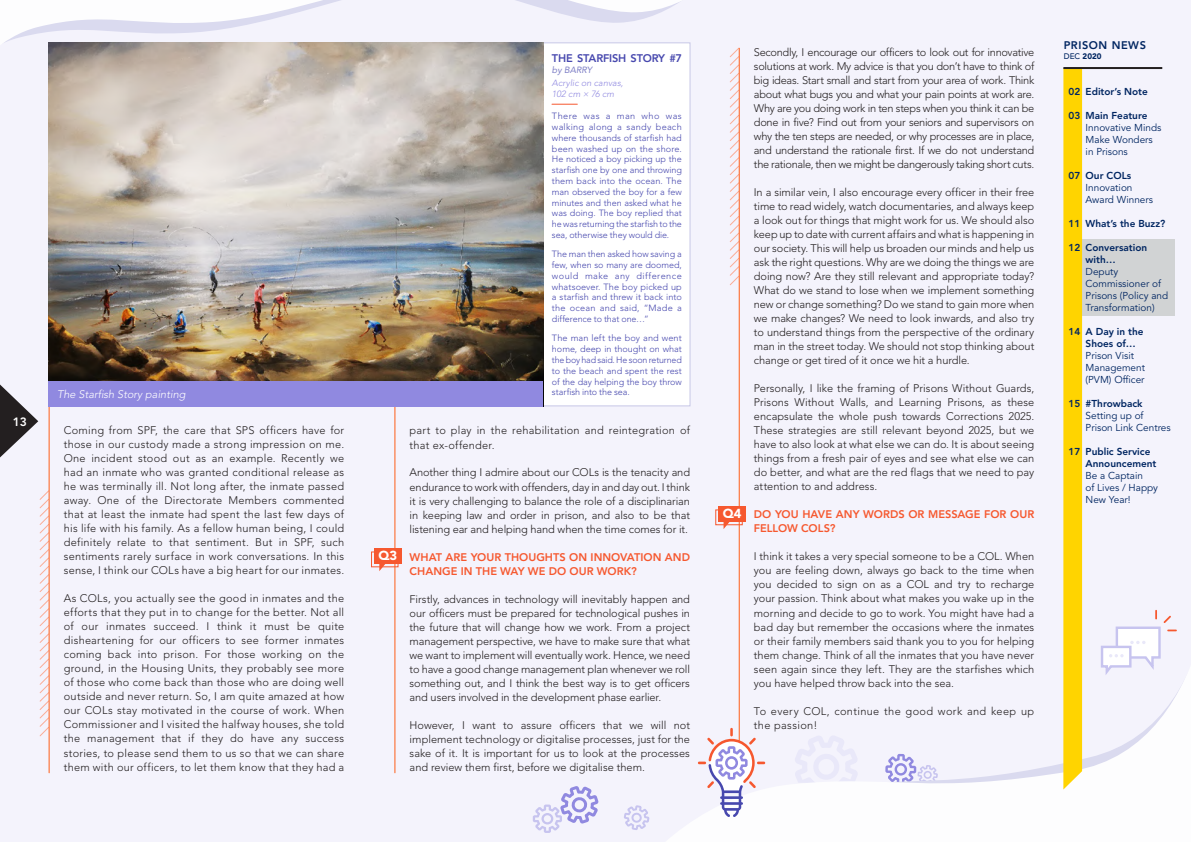
<style>
.page{position:relative;width:1191px;height:842px;background:#f4f3fc}
.page>*{position:absolute;margin:0;border:0;box-sizing:border-box;transform-origin:0 0}
.t1{font:900 13px "Avenir LT Std";color:#fff}
.t2{font:800 12px "Avenir LT Std";color:#fff}
.t3{font:300 11px/14px "Avenir LT Std";letter-spacing:.005em;color:#231f20;text-align:justify}
.t4{font:800 11px/14px "Avenir LT Std";color:#f6582f}
.t5{font:300 11px/14px "Avenir LT Std";letter-spacing:.03em;color:#231f20}
.t6{font:italic 300 11px "Avenir LT Std";color:#fff}
.t7{font:800 11px "Avenir LT Std";letter-spacing:-.02em;color:#4748ae}
.t8{font:800 11px "Avenir LT Std";letter-spacing:.05em;color:#002561}
.t9{font:10px/12px "Avenir LT Std";color:#002561}
.t10{font:800 10px/12px "Avenir LT Std";color:#002561}
.t11{font:300 9px/10.8px "Avenir LT Std";letter-spacing:-.005em;color:#4748ae;text-align:justify}
.t12{font:italic 300 9px/10.8px "Avenir LT Std";letter-spacing:.005em;color:#9089e0}
.t13{font:italic 9px "Avenir LT Std";letter-spacing:-.005em;color:#7e7fc6}
.t14{font:900 8px "Avenir LT Std";color:#002561}
.s1{font-weight:500}
</style>
<div class="page">
<hr style="left:394px;top:309px;width:1px;height:464px;background:#fe5e18">
<div style="left:79px;top:42px;width:611px;height:364px;background:#fff;border:1px solid #c8c8e7"></div>
<svg style="left:39px;top:489px;width:10px;height:248px"></svg>
<svg style="left:729px;top:47px;width:11px;height:239px"></svg>
<div style="left:371px;top:551px;width:27px;height:16px;border:1px solid #f6582f"></div>
<hr style="left:49px;top:309px;width:1px;height:464px;background:#fe5e18">
<hr style="left:738px;top:48px;width:1px;height:692px;background:#fe5e18">
<div style="left:374px;top:548px;width:28px;height:16px;background:#f6582f"></div>
<svg style="left:379px;top:564px;width:7px;height:7px"></svg>
<svg style="left:533px;top:786px;width:65px;height:47px"></svg>
<img style="left:49px;top:157px;width:494px;height:224px">
<div style="left:49px;top:381px;width:494px;height:25px;background:#9089e0"></div>
<svg style="left:631px;top:513px;width:548px;height:317px"></svg>
<svg style="left:698px;top:728px;width:67px;height:89px"></svg>
<svg style="left:48px;top:146px;width:643px;height:11px"></svg>
<svg style="left:4px;top:0;width:729px;height:146px"></svg>
<div style="left:1068px;top:239px;width:106px;height:77px;background:#d1d3d4"></div>
<div style="left:1063px;top:69px;width:19px;height:720px;background:#ffd400"></div>
<hr style="left:1063px;top:67px;width:99px;height:2px;background:#231f20">
<svg style="left:0;top:384px;width:38px;height:73px"></svg>
<p class="t2" style="left:13px;top:414px;width:16px">13</p>
<p class="t6" style="left:57px;top:388px;width:130px">The Starfish Story painting</p>
<p class="t3" style="left:64px;top:424px;width:282px">Coming from SPF, the care that SPS officers have for those in our custody made a strong impression on me.<br>One incident stood out as an example. Recently we had an inmate who was granted conditional release as he was terminally ill. Not long after, the inmate passed away. One of the Directorate Members commented that at least the inmate had spent the last few days of his life with his family. As a fellow human being, I could definitely relate to that sentiment. But in SPF, such sentiments rarely surface in work conversations. In this sense, I think our COLs have a big heart for our inmates.</p>
<p class="t3" style="left:64px;top:592px;width:282px">As COLs, you actually see the good in inmates and the efforts that they put in to change for the better. Not all of our inmates succeed. I think it must be quite disheartening for our officers to see former inmates coming back into prison. For those working on the ground, in the Housing Units, they probably see more of those who come back than those who are doing well outside and never return. So, I am quite amazed at how our COLs stay motivated in the course of work. When Commissioner and I visited the halfway houses, she told the management that if they do have any success stories, to please send them to us so that we can share them with our officers, to let them know that they had a</p>
<p class="t1" style="left:378px;top:548px;width:20px">Q3</p>
<p class="t7" style="left:552px;top:52px;width:131px">THE STARFISH STORY #7</p>
<p class="t13" style="left:552px;top:64px;width:42px">by BARRY</p>
<p class="t12" style="left:552px;top:78px;width:73px">Acrylic on canvas,<br>102 cm × 76 cm</p>
<p class="t11" style="left:552px;top:111px;width:131px">There was a man who was walking along a sandy beach where thousands of starfish had been washed up on the shore.<br>He noticed a boy picking up the starfish one by one and throwing them back into the ocean. The man observed the boy for a few minutes and then asked what he was doing. The boy replied that he was returning the starfish to the sea, otherwise they would die.</p>
<p class="t11" style="left:552px;top:249px;width:131px">The man then asked how saving a few, when so many are doomed, would make any difference whatsoever. The boy picked up a starfish and threw it back into the ocean and said, “Made a difference to that one…”</p>
<p class="t11" style="left:552px;top:333px;width:131px">The man left the boy and went home, deep in thought on what the boy had said. He soon returned to the beach and spent the rest of the day helping the boy throw starfish into the sea.</p>
<p class="t3" style="left:409px;top:424px;width:282px">part to play in the rehabilitation and reintegration of that ex-offender.</p>
<p class="t3" style="left:409px;top:466px;width:282px">Another thing I admire about our COLs is the tenacity and endurance to work with offenders, day in and day out. I think it is very challenging to balance the role of a disciplinarian in keeping law and order in prison, and also to be that listening ear and helping hand when the time comes for it.</p>
<p class="t4" style="left:409px;top:550px;width:282px">WHAT ARE YOUR THOUGHTS ON INNOVATION AND<br>CHANGE IN THE WAY WE DO OUR WORK?</p>
<p class="t3" style="left:409px;top:592px;width:282px">Firstly, advances in technology will inevitably happen and our officers must be prepared for technological pushes in the future that will change how we work. From a project management perspective, we have to make sure that what we want to implement will eventually work. Hence, we need to have a good change management plan whenever we roll something out, and I think the best way is to get officers and users involved in the development phase earlier.</p>
<p class="t3" style="left:409px;top:718px;width:282px">However, I want to assure officers that we will not implement technology or digitalise processes, just for the sake of it. It is important for us to look at the processes and review them first, before we digitalise them.</p>
<p class="t1" style="left:723px;top:506px;width:20px">Q4</p>
<p class="t3" style="left:754px;top:46px;width:282px">Secondly, I encourage our officers to look out for innovative solutions at work. My advice is that you don’t have to think of big ideas. Start small and start from your area of work. Think about what bugs you and what your pain points at work are.<br>Why are you doing work in ten steps when you think it can be done in five? Find out from your seniors and supervisors on why the ten steps are needed, or why processes are in place, and understand the rationale first. If we do not understand the rationale, then we might be dangerously taking short cuts.</p>
<p class="t3" style="left:754px;top:186px;width:282px">In a similar vein, I also encourage every officer in their free time to read widely, watch documentaries, and always keep a look out for things that might work for us. We should also keep up to date with current affairs and what is happening in our society. This will help us broaden our minds and help us ask the right questions. Why are we doing the things we are doing now? Are they still relevant and appropriate today?<br>What do we stand to lose when we implement something new or change something? Do we stand to gain more when we make changes? We need to look inwards, and also try to understand things from the perspective of the ordinary man in the street today. We should not stop thinking about change or get tired of it once we hit a hurdle.</p>
<p class="t3" style="left:754px;top:382px;width:282px">Personally, I like the framing of Prisons Without Guards, Prisons Without Walls, and Learning Prisons, as these encapsulate the whole push towards Corrections 2025.<br>These strategies are still relevant beyond 2025, but we have to also look at what else we can do. It is about seeing things from a fresh pair of eyes and see what else we can do better, and what are the red flags that we need to pay attention to and address.</p>
<p class="t4" style="left:754px;top:508px;width:282px">DO YOU HAVE ANY WORDS OR MESSAGE FOR OUR<br>FELLOW COLS?</p>
<p class="t3" style="left:754px;top:550px;width:282px">I think it takes a very special someone to be a COL. When you are feeling down, always go back to the time when you decided to sign on as a COL and try to recharge your passion. Think about what makes you wake up in the morning and decide to go to work. You might have had a bad day but remember the occasions where the inmates or their family members said thank you to you for helping them change. Think of all the inmates that you have never seen again since they left. They are the starfishes which you have helped throw back into the sea.</p>
<p class="t5" style="left:754px;top:704px;width:282px">To every COL, continue the good work and keep up the passion!</p>
<p class="t8" style="left:1063px;top:39px;width:84px">PRISON NEWS</p>
<p class="t14" style="left:1063px;top:52px;width:40px"><span class="s1">DEC</span> 2020</p>
<p class="t10" style="left:1068px;top:85px;width:81px">02 Editor’s Note</p>
<p class="t10" style="left:1068px;top:109px;width:80px">03 Main Feature</p>
<p class="t9" style="left:1085px;top:121px;width:77px">Innovative Minds<br>Make Wonders in Prisons</p>
<p class="t10" style="left:1068px;top:169px;width:64px">07 Our COLs</p>
<p class="t9" style="left:1085px;top:181px;width:69px">Innovation<br>Award Winners</p>
<p class="t10" style="left:1068px;top:217px;width:98px">11 What’s the Buzz?</p>
<p class="t10" style="left:1085px;top:241px;width:63px;text-indent:-17px">12 Conversation with…</p>
<p class="t9" style="left:1085px;top:265px;width:84px">Deputy<br>Commissioner of<br>Prisons (Policy and<br>Transformation)</p>
<p class="t10" style="left:1085px;top:325px;width:59px;text-indent:-17px">14 A Day in the<br>Shoes of…</p>
<p class="t9" style="left:1085px;top:349px;width:61px">Prison Visit<br>Management (PVM) Officer</p>
<p class="t10" style="left:1068px;top:397px;width:76px">15 #Throwback</p>
<p class="t9" style="left:1085px;top:409px;width:86px">Setting up of<br>Prison Link Centres</p>
<p class="t10" style="left:1085px;top:445px;width:72px;text-indent:-17px">17 Public Service<br>Announcement</p>
<p class="t9" style="left:1085px;top:469px;width:74px">Be a Captain<br>of Lives / Happy<br>New Year!</p>
</div>
